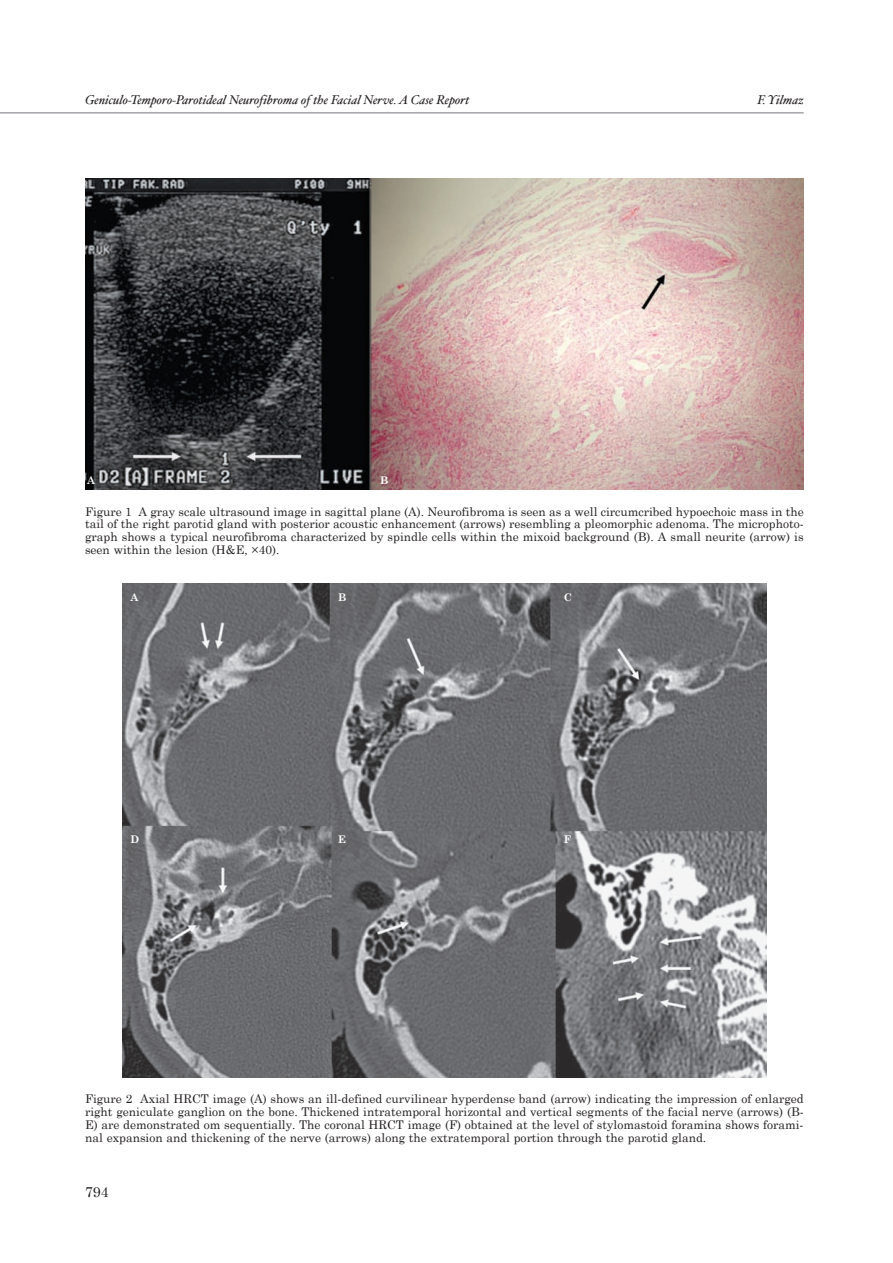
<style>
.page{position:relative;width:893px;height:1263px;background:#fff}
.page>*{position:absolute;margin:0;border:0;box-sizing:border-box;transform-origin:0 0}
.t1{font:14.25px "Century Schoolbook";color:#231f20}
.t2{font:italic 12.75px "Hoefler Text";color:#231f20}
.t3{font:12px/12.8px "Century Schoolbook";color:#231f20;text-align:justify}
.t4{font:700 10.5px "Century Schoolbook";color:#fff}
</style>
<div class="page">
<hr style="left:0;top:112px;width:804px;height:2px;background:#a4a5a9">
<img style="left:122px;top:583px;width:644px;height:495px">
<img style="left:85px;top:179px;width:719px;height:311px">
<p class="t2" style="left:85px;top:95px;width:386px">Geniculo-Temporo-Parotideal Neurofibroma of the Facial Nerve. A Case Report</p>
<p class="t2" style="left:757px;top:95px;width:48px">F. Yilmaz</p>
<p class="t4" style="left:87px;top:474px;width:9px">A</p>
<p class="t4" style="left:380px;top:473px;width:10px">B</p>
<p class="t3" style="left:85px;top:505px;width:720px">Figure 1 A gray scale ultrasound image in sagittal plane (A). Neurofibroma is seen as a well circumcribed hypoechoic mass in the tail of the right parotid gland with posterior acoustic enhancement (arrows) resembling a pleomorphic adenoma. The microphoto&shy;graph shows a typical neurofibroma characterized by spindle cells within the mixoid background (B). A small neurite (arrow) is seen within the lesion (H&amp;E, ×40).</p>
<p class="t4" style="left:130px;top:590px;width:9px">A</p>
<p class="t4" style="left:338px;top:590px;width:10px">B</p>
<p class="t4" style="left:564px;top:590px;width:10px">C</p>
<p class="t4" style="left:130px;top:832px;width:10px">D</p>
<p class="t4" style="left:338px;top:832px;width:9px">E</p>
<p class="t4" style="left:564px;top:832px;width:9px">F</p>
<p class="t3" style="left:85px;top:1092px;width:720px">Figure 2 Axial HRCT image (A) shows an ill-defined curvilinear hyperdense band (arrow) indicating the impression of enlarged right geniculate ganglion on the bone. Thickened intratemporal horizontal and vertical segments of the facial nerve (arrows) (B-E) are demonstrated om sequentially. The coronal HRCT image (F) obtained at the level of stylomastoid foramina shows forami&shy;nal expansion and thickening of the nerve (arrows) along the extratemporal portion through the parotid gland.</p>
<p class="t1" style="left:85px;top:1183px;width:25px">794</p>
</div>
